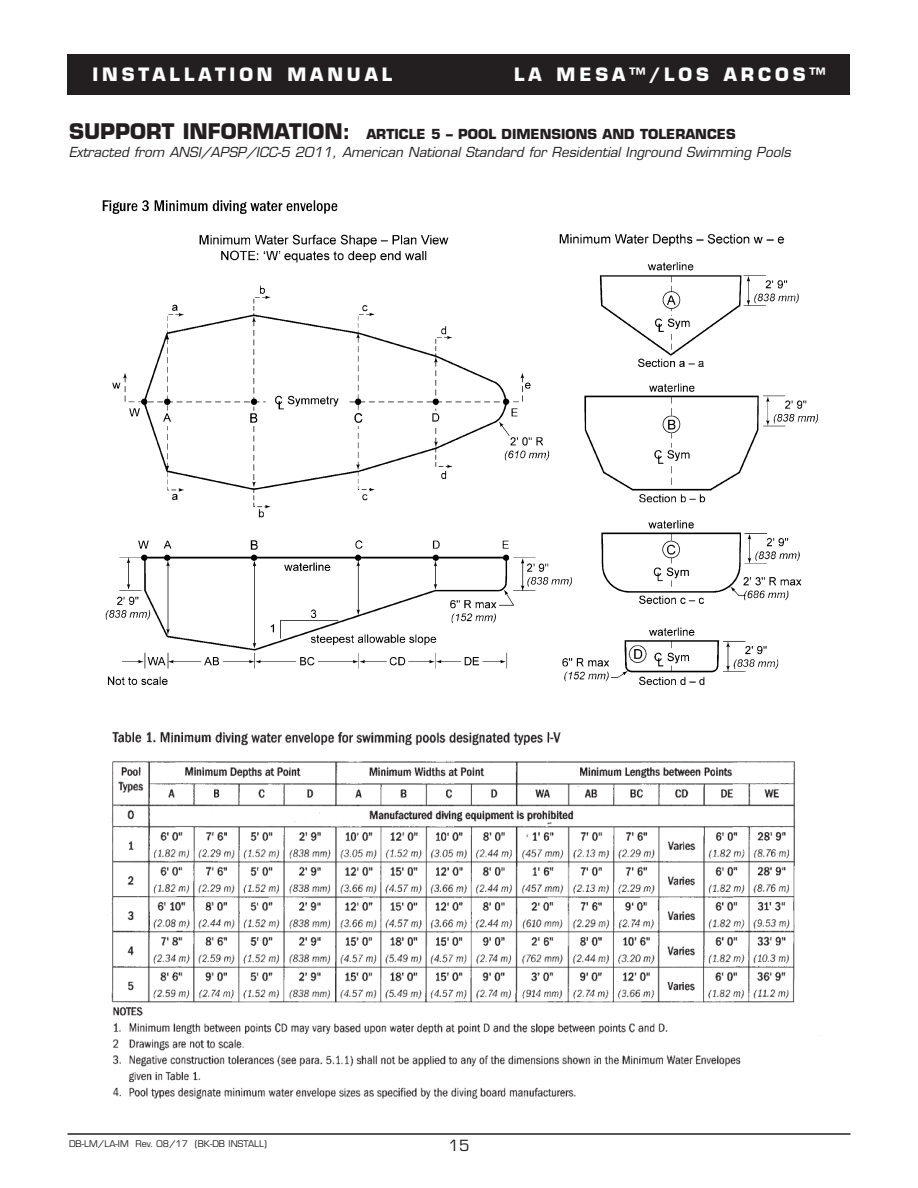
<style>
.page{position:relative;width:918px;height:1188px;background:#fff}
.page>*{position:absolute;margin:0;border:0;box-sizing:border-box;transform-origin:0 0}
.t1{font:700 18px "Eurostile";letter-spacing:.215em;color:#fff}
.t2{font:15px "Eurostile";color:#231f20}
.t3{font:italic 13.5px/18px "Eurostile";color:#231f20}
.t4{font:9px "Eurostile";color:#231f20}
.s1{font-weight:700;font-style:normal;font-size:21px}
.s2{font-weight:700;font-style:normal}
</style>
<div class="page">
<div style="left:68px;top:54px;width:782px;height:40px;background:#231f20"></div>
<hr style="left:68px;top:1133px;width:782px;height:2px;background:#231f20">
<img style="left:68px;top:176px;width:782px;height:944px;border-radius:14px">
<img style="left:81px;top:189px;width:756px;height:526px">
<h1 class="t1" style="left:92px;top:67px;width:301px">INSTALLATION MANUAL</h1>
<h1 class="t1" style="left:514px;top:67px;width:312px">LA MESA™/LOS ARCOS™</h1>
<p class="t3" style="left:69px;top:126px;width:723px"><span class="s1">SUPPORT INFORMATION:</span> <span class="s2">ARTICLE 5 – POOL DIMENSIONS AND TOLERANCES<br></span>Extracted from ANSI/APSP/ICC-5 2011, American National Standard for Residential Inground Swimming Pools</p>
<p class="t4" style="left:69px;top:1140px;width:200px">DB-LM/LA-IM Rev. 08/17 (BK-DB INSTALL)</p>
<p class="t2" style="left:449px;top:1140px;width:22px">15</p>
</div>
